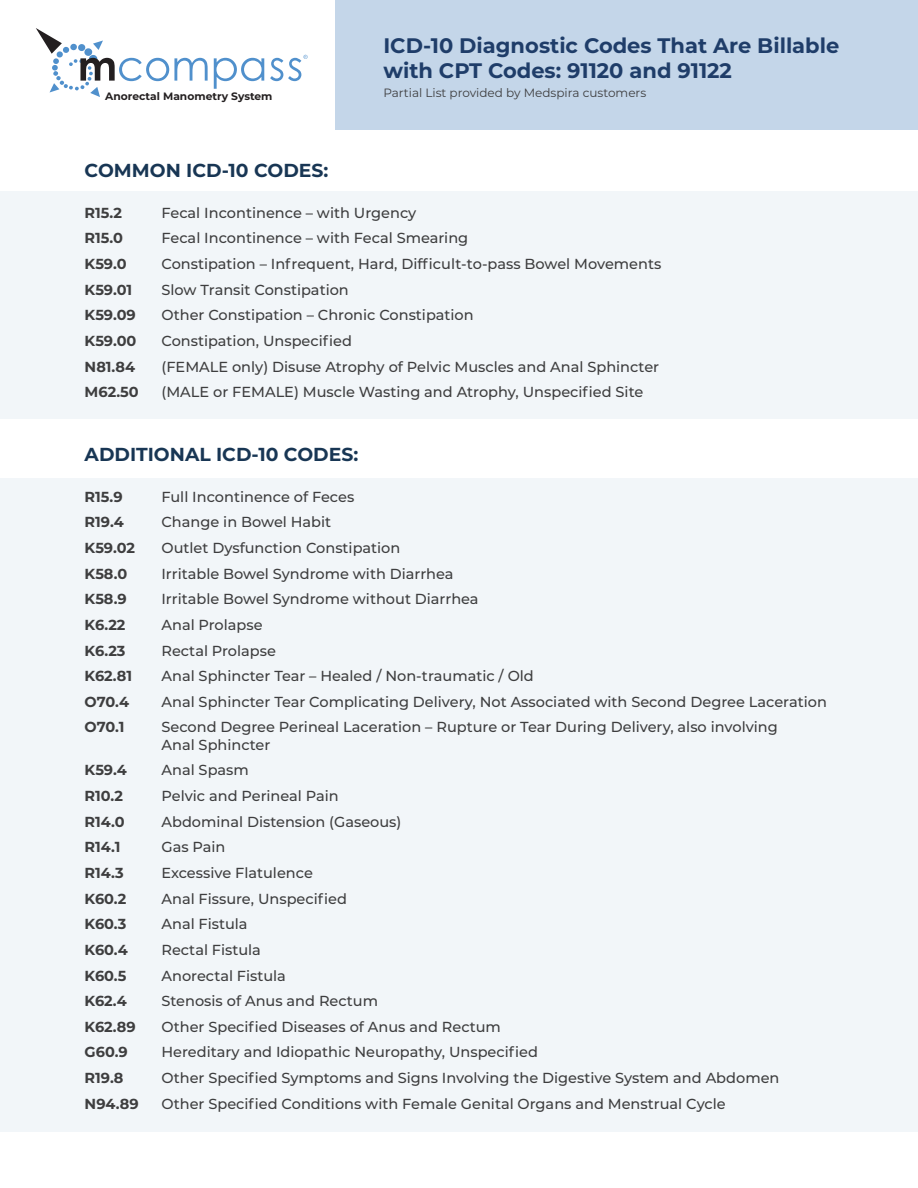
<style>
.page{position:relative;width:918px;height:1188px;background:#fff}
.page>*{position:absolute;margin:0;border:0;box-sizing:border-box;transform-origin:0 0}
.t1{font:700 21px/25.2px "Montserrat";color:#1f3d69}
.t2{font:700 18.75px "Montserrat";color:#183654}
.t3{font:500 14.55px/17.4px "Montserrat";color:#3e3e3f}
.t4{font:700 14.55px "Montserrat";color:#3e3e3f}
.t5{font:12px "Montserrat";color:#3e3e3f}
.t6{font:700 10.65px "Montserrat";color:#231f20}
</style>
<div class="page">
<div style="left:0;top:478px;width:918px;height:654px;background:#f2f6f9"></div>
<div style="left:0;top:191px;width:918px;height:228px;background:#f2f6f9"></div>
<div style="left:336px;top:0;width:582px;height:130px;background:#c4d6e9"></div>
<svg style="left:36px;top:28px;width:172px;height:69px"></svg>
<svg style="left:214px;top:58px;width:50px;height:31px"></svg>
<svg style="left:270px;top:55px;width:38px;height:26px"></svg>
<p class="t6" style="left:105px;top:89px;width:169px">Anorectal Manometry System</p>
<p class="t1" style="left:383px;top:31px;width:457px">ICD-10 Diagnostic Codes That Are Billable with CPT Codes: 91120 and 91122</p>
<p class="t5" style="left:383px;top:85px;width:264px">Partial List provided by Medspira customers</p>
<p class="t2" style="left:85px;top:157px;width:245px">COMMON ICD-10 CODES:</p>
<p class="t4" style="left:85px;top:202px;width:39px">R15.2</p>
<p class="t3" style="left:161px;top:203px;width:256px">Fecal Incontinence – with Urgency</p>
<p class="t4" style="left:85px;top:228px;width:40px">R15.0</p>
<p class="t3" style="left:161px;top:229px;width:308px">Fecal Incontinence – with Fecal Smearing</p>
<p class="t4" style="left:85px;top:253px;width:43px">K59.0</p>
<p class="t3" style="left:161px;top:255px;width:501px">Constipation – Infrequent, Hard, Difficult-to-pass Bowel Movements</p>
<p class="t4" style="left:85px;top:279px;width:49px">K59.01</p>
<p class="t3" style="left:161px;top:280px;width:189px">Slow Transit Constipation</p>
<p class="t4" style="left:85px;top:305px;width:53px">K59.09</p>
<p class="t3" style="left:161px;top:306px;width:314px">Other Constipation – Chronic Constipation</p>
<p class="t4" style="left:85px;top:330px;width:53px">K59.00</p>
<p class="t3" style="left:161px;top:332px;width:192px">Constipation, Unspecified</p>
<p class="t4" style="left:85px;top:356px;width:52px">N81.84</p>
<p class="t3" style="left:161px;top:357px;width:499px">(FEMALE only) Disuse Atrophy of Pelvic Muscles and Anal Sphincter</p>
<p class="t4" style="left:85px;top:382px;width:56px">M62.50</p>
<p class="t3" style="left:161px;top:383px;width:483px">(MALE or FEMALE) Muscle Wasting and Atrophy, Unspecified Site</p>
<p class="t2" style="left:85px;top:441px;width:275px">ADDITIONAL ICD-10 CODES:</p>
<p class="t4" style="left:85px;top:486px;width:40px">R15.9</p>
<p class="t3" style="left:161px;top:487px;width:194px">Full Incontinence of Feces</p>
<p class="t4" style="left:85px;top:512px;width:41px">R19.4</p>
<p class="t3" style="left:161px;top:513px;width:171px">Change in Bowel Habit</p>
<p class="t4" style="left:85px;top:537px;width:52px">K59.02</p>
<p class="t3" style="left:161px;top:539px;width:240px">Outlet Dysfunction Constipation</p>
<p class="t4" style="left:85px;top:563px;width:44px">K58.0</p>
<p class="t3" style="left:161px;top:564px;width:294px">Irritable Bowel Syndrome with Diarrhea</p>
<p class="t4" style="left:85px;top:589px;width:44px">K58.9</p>
<p class="t3" style="left:161px;top:590px;width:319px">Irritable Bowel Syndrome without Diarrhea</p>
<p class="t4" style="left:85px;top:614px;width:42px">K6.22</p>
<p class="t3" style="left:161px;top:615px;width:103px">Anal Prolapse</p>
<p class="t4" style="left:85px;top:640px;width:42px">K6.23</p>
<p class="t3" style="left:161px;top:641px;width:116px">Rectal Prolapse</p>
<p class="t4" style="left:85px;top:666px;width:49px">K62.81</p>
<p class="t3" style="left:161px;top:667px;width:374px">Anal Sphincter Tear – Healed / Non-traumatic / Old</p>
<p class="t4" style="left:85px;top:691px;width:46px">O70.4</p>
<p class="t3" style="left:161px;top:692px;width:667px">Anal Sphincter Tear Complicating Delivery, Not Associated with Second Degree Laceration</p>
<p class="t4" style="left:85px;top:717px;width:41px">O70.1</p>
<p class="t3" style="left:161px;top:718px;width:618px">Second Degree Perineal Laceration – Rupture or Tear During Delivery, also involving<br>Anal Sphincter</p>
<p class="t4" style="left:85px;top:760px;width:44px">K59.4</p>
<p class="t3" style="left:161px;top:761px;width:89px">Anal Spasm</p>
<p class="t4" style="left:85px;top:785px;width:40px">R10.2</p>
<p class="t3" style="left:161px;top:787px;width:179px">Pelvic and Perineal Pain</p>
<p class="t4" style="left:85px;top:811px;width:42px">R14.0</p>
<p class="t3" style="left:161px;top:812px;width:241px">Abdominal Distension (Gaseous)</p>
<p class="t4" style="left:85px;top:837px;width:37px">R14.1</p>
<p class="t3" style="left:161px;top:838px;width:65px">Gas Pain</p>
<p class="t4" style="left:85px;top:862px;width:41px">R14.3</p>
<p class="t3" style="left:161px;top:864px;width:153px">Excessive Flatulence</p>
<p class="t4" style="left:85px;top:888px;width:43px">K60.2</p>
<p class="t3" style="left:161px;top:889px;width:187px">Anal Fissure, Unspecified</p>
<p class="t4" style="left:85px;top:914px;width:43px">K60.3</p>
<p class="t3" style="left:161px;top:915px;width:88px">Anal Fistula</p>
<p class="t4" style="left:85px;top:939px;width:45px">K60.4</p>
<p class="t3" style="left:161px;top:940px;width:101px">Rectal Fistula</p>
<p class="t4" style="left:85px;top:965px;width:43px">K60.5</p>
<p class="t3" style="left:161px;top:966px;width:126px">Anorectal Fistula</p>
<p class="t4" style="left:85px;top:990px;width:44px">K62.4</p>
<p class="t3" style="left:161px;top:992px;width:218px">Stenosis of Anus and Rectum</p>
<p class="t4" style="left:85px;top:1016px;width:53px">K62.89</p>
<p class="t3" style="left:161px;top:1017px;width:341px">Other Specified Diseases of Anus and Rectum</p>
<p class="t4" style="left:85px;top:1042px;width:45px">G60.9</p>
<p class="t3" style="left:161px;top:1043px;width:378px">Hereditary and Idiopathic Neuropathy, Unspecified</p>
<p class="t4" style="left:85px;top:1067px;width:40px">R19.8</p>
<p class="t3" style="left:161px;top:1069px;width:620px">Other Specified Symptoms and Signs Involving the Digestive System and Abdomen</p>
<p class="t4" style="left:85px;top:1093px;width:56px">N94.89</p>
<p class="t3" style="left:161px;top:1094px;width:566px">Other Specified Conditions with Female Genital Organs and Menstrual Cycle</p>
</div>
